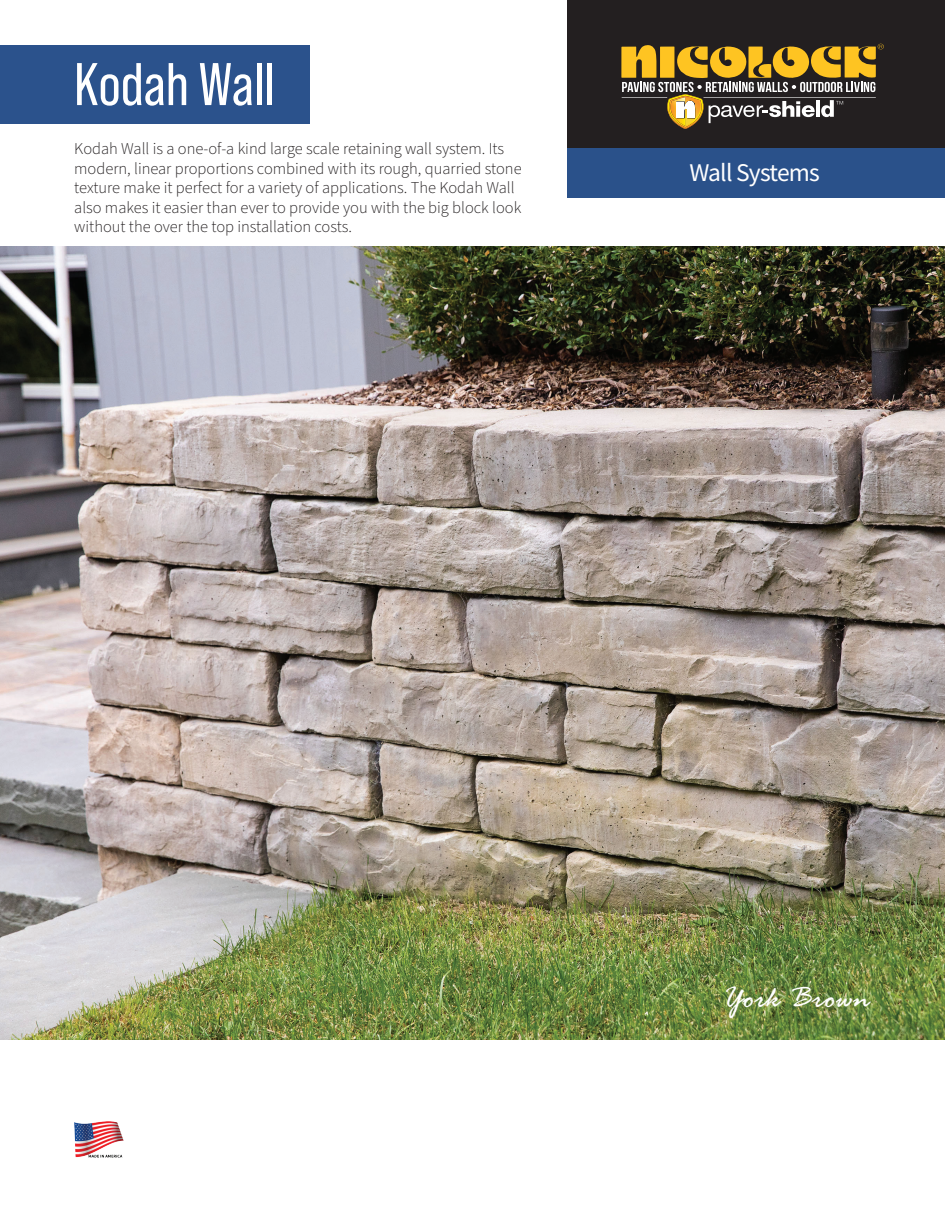
<style>
.page{position:relative;width:945px;height:1215px;background:#fff}
.page>*{position:absolute;margin:0;border:0;box-sizing:border-box;transform-origin:0 0}
.t1{font:60px "Bebas Neue Pro";color:#fff}
.t2{font:italic 33px "Rage";color:#fff}
.t3{font:25.5px "Source Sans Pro";letter-spacing:-.03em;color:#fff}
.t4{font:300 16.5px/19.5px "Source Sans Pro";color:#231f20}
</style>
<div class="page">
<div style="left:568px;top:148px;width:377px;height:49px;background:#2a518a"></div>
<img style="left:0;top:247px;width:945px;height:793px">
<img style="left:74px;top:1121px;width:50px;height:37px">
<div style="left:568px;top:0;width:377px;height:148px;background:#231f20"></div>
<svg style="left:621px;top:44px;width:263px;height:85px"></svg>
<div style="left:0;top:45px;width:309px;height:79px;background:#2b528c"></div>
<h1 class="t1" style="left:74px;top:50px;width:202px">Kodah Wall</h1>
<p class="t4" style="left:74px;top:140px;width:449px">Kodah Wall is a one-of-a kind large scale retaining wall system. Its modern, linear proportions combined with its rough, quarried stone texture make it perfect for a variety of applications. The Kodah Wall also makes it easier than ever to provide you with the big block look without the over the top installation costs.</p>
<h3 class="t3" style="left:689px;top:157px;width:132px">Wall Systems</h3>
<h2 class="t2" style="left:721px;top:980px;width:151px">York Brown</h2>
</div>
